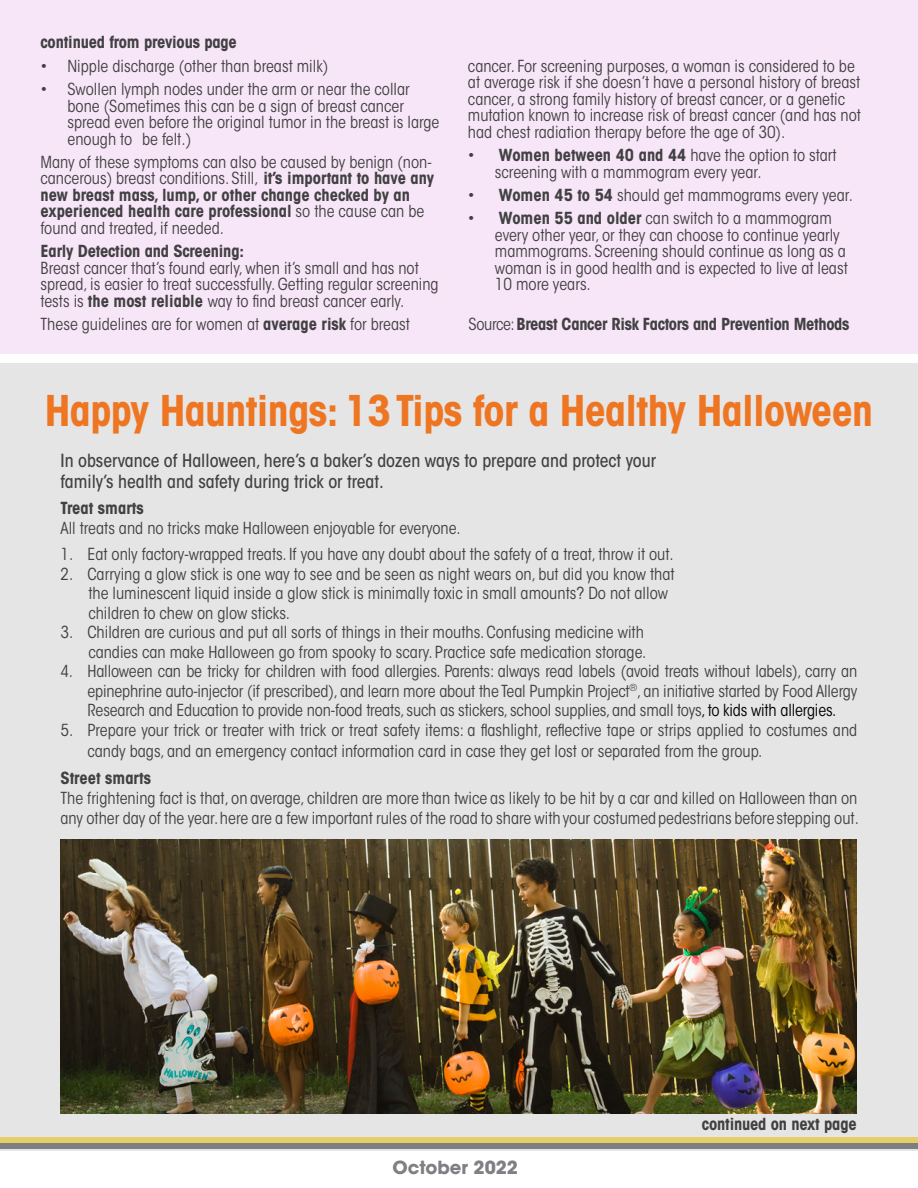
<style>
.page{position:relative;width:918px;height:1188px;background:#fff}
.page>*{position:absolute;margin:0;border:0;box-sizing:border-box;transform-origin:0 0}
.t1{font:700 condensed 42px "ITC Avant Garde Std";letter-spacing:-.015em;color:#ee7623}
.t2{font:500 condensed 18px/21px "ITC Avant Garde Std";color:#414042}
.t3{font:700 18px "ITC Avant Garde Std";color:#7e8083}
.t4{font:condensed 16.5px/16.5px "ITC Avant Garde Std";color:#414042}
.t5{font:700 condensed 16.5px "ITC Avant Garde Std";letter-spacing:-.01em;color:#414042}
.s1{font-weight:700}
.s2{font-weight:400}
.s3{color:#000}
</style>
<div class="page">
<div style="left:0;top:0;width:918px;height:354px;background:#f7e6f7"></div>
<div style="left:0;top:363px;width:918px;height:787px;background:#e5e5e5"></div>
<img style="left:61px;top:839px;width:795px;height:274px">
<p class="t5" style="left:40px;top:32px;width:198px">continued from previous page</p>
<p class="t4" style="left:40px;top:58px;width:289px">• Nipple discharge (other than breast milk)</p>
<p class="t4" style="left:67px;top:81px;width:373px;text-indent:-27px">• Swollen lymph nodes under the arm or near the collar bone (Sometimes this can be a sign of breast cancer spread even before the original tumor in the breast is large enough to be felt.)</p>
<p class="t4" style="left:40px;top:154px;width:395px">Many of these symptoms can also be caused by benign (non&shy;cancerous) breast conditions. Still, <span class="s1">it’s important to have any new breast mass, lump, or other change checked by an experienced health care professional</span> so the cause can be found and treated, if needed.</p>
<p class="t5" style="left:40px;top:241px;width:205px">Early Detection and Screening:</p>
<p class="t4" style="left:40px;top:259px;width:400px">Breast cancer that’s found early, when it’s small and has not spread, is easier to treat successfully. Getting regular screening tests is <span class="s1">the most reliable</span> way to find breast cancer early.</p>
<p class="t4" style="left:40px;top:316px;width:371px">These guidelines are for women at <span class="s1">average risk</span> for breast</p>
<p class="t4" style="left:468px;top:58px;width:394px">cancer. For screening purposes, a woman is considered to be at average risk if she doesn’t have a personal history of breast cancer, a strong family history of breast cancer, or a genetic mutation known to increase risk of breast cancer (and has not had chest radiation therapy before the age of 30).</p>
<p class="t4" style="left:495px;top:147px;width:343px;text-indent:-27px">• <span class="s1">Women between 40 and 44</span> have the option to start screening with a mammogram every year.</p>
<p class="t4" style="left:468px;top:187px;width:386px">• <span class="s1">Women 45 to 54</span> should get mammograms every year.</p>
<p class="t4" style="left:495px;top:210px;width:354px;text-indent:-27px">• <span class="s1">Women 55 and older</span> can switch to a mammogram every other year, or they can choose to continue yearly mammograms. Screening should continue as long as a woman is in good health and is expected to live at least 10 more years.</p>
<p class="t5" style="left:469px;top:314px;width:383px"><span class="s2">Source:</span> Breast Cancer Risk Factors and Prevention Methods</p>
<h1 class="t1" style="left:45px;top:384px;width:830px">Happy Hauntings: 13 Tips for a Healthy Halloween</h1>
<p class="t2" style="left:61px;top:450px;width:597px">In observance of Halloween, here’s a baker’s dozen ways to prepare and protect your family’s health and safety during trick or treat.</p>
<p class="t5" style="left:61px;top:498px;width:85px">Treat smarts</p>
<p class="t4" style="left:61px;top:520px;width:402px">All treats and no tricks make Halloween enjoyable for everyone.</p>
<p class="t4" style="left:61px;top:546px;width:615px">1. Eat only factory-wrapped treats. If you have any doubt about the safety of a treat, throw it out.</p>
<p class="t4" style="left:88px;top:564px;width:588px;line-height:19.5px;text-indent:-28px">2. Carrying a glow stick is one way to see and be seen as night wears on, but did you know that the luminescent liquid inside a glow stick is minimally toxic in small amounts? Do not allow children to chew on glow sticks.</p>
<p class="t4" style="left:61px;top:622px;width:588px;line-height:19.5px;text-align:right">3. Children are curious and put all sorts of things in their mouths. Confusing medicine with candies can make Halloween go from spooky to scary. Practice safe medication storage.</p>
<p class="t4" style="left:88px;top:661px;width:771px;line-height:19.5px;text-align:justify;text-indent:-27px">4. Halloween can be tricky for children with food allergies. Parents: always read labels (avoid treats without labels), carry an epinephrine auto-injector (if prescribed), and learn more about the Teal Pumpkin Project<sup>®</sup>, an initiative started by Food Allergy Research and Education to provide non-food treats, such as stickers, school supplies, and small toys<span class="s3">, to kids with allergies.</span></p>
<p class="t4" style="left:88px;top:720px;width:771px;line-height:20.2px;text-indent:-27px">5. Prepare your trick or treater with trick or treat safety items: a flashlight, reflective tape or strips applied to costumes and candy bags, and an emergency contact information card in case they get lost or separated from the group.</p>
<p class="t5" style="left:61px;top:767px;width:92px">Street smarts</p>
<p class="t4" style="left:61px;top:788px;width:800px;line-height:20.2px">The frightening fact is that, on average, children are more than twice as likely to be hit by a car and killed on Halloween than on any other day of the year. here are a few important rules of the road to share with your costumed pedestrians before stepping out.</p>
<p class="t3" style="left:392px;top:1156px;width:127px">October 2022</p>
<p class="t5" style="left:702px;top:1114px;width:156px">continued on next page</p>
</div>
